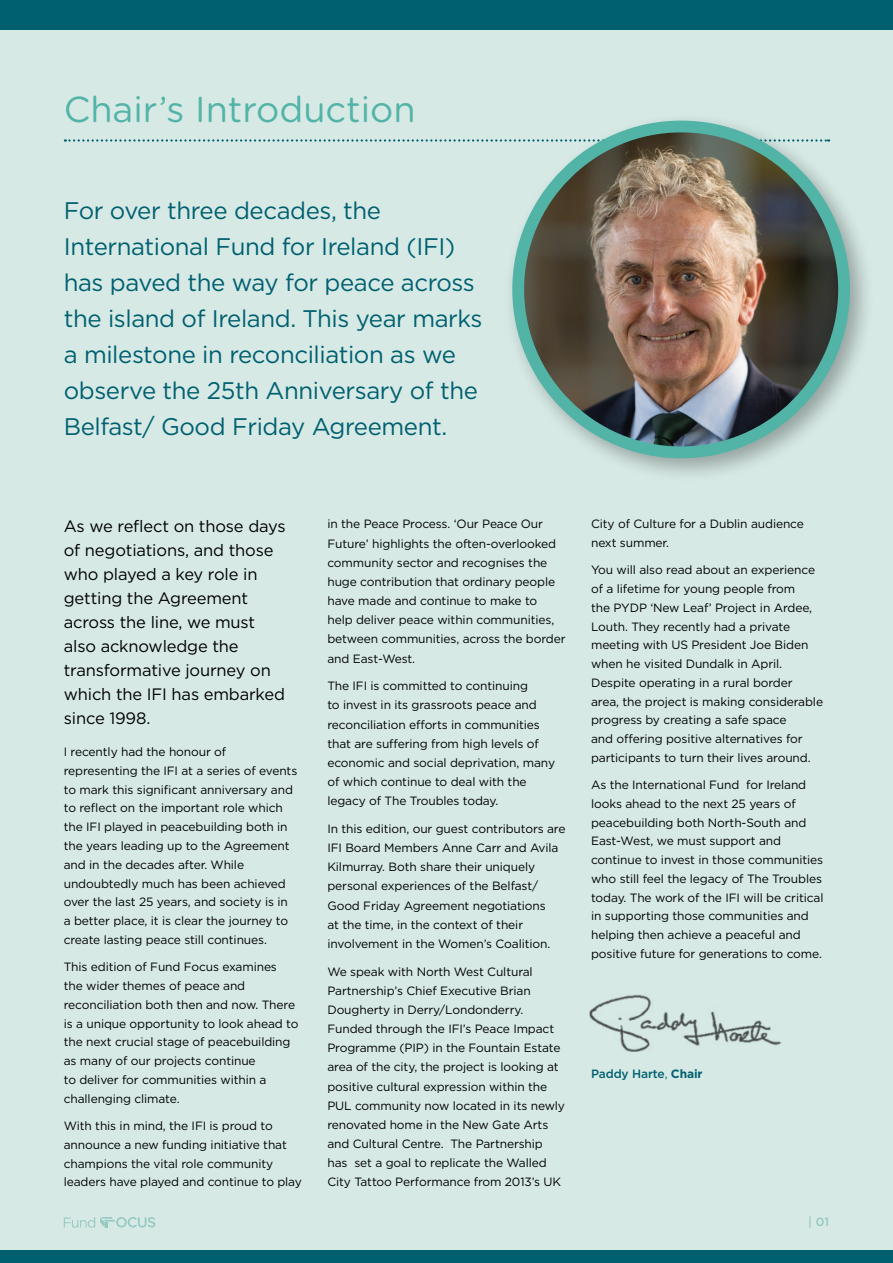
<style>
.page{position:relative;width:893px;height:1263px;background:#d6e9e5}
.page>*{position:absolute;margin:0;border:0;box-sizing:border-box;transform-origin:0 0}
.t1{font:36px "Gotham Rounded";color:#52b3a7}
.t2{font:24px/36px "Gotham";letter-spacing:-.015em;color:#006070}
.t3{font:16.5px/24px "Gotham";letter-spacing:-.01em;color:#000}
.t4{font:12px/18.8px "Gotham";letter-spacing:-.01em;color:#000}
.t5{font:500 12px "Gotham";letter-spacing:-.01em;color:#006070}
.t6{font:500 12px "Gotham";color:#95cac2}
.s1{font-weight:400}
.s2{font-weight:700}
</style>
<div class="page">
<svg style="left:64px;top:1217px;width:91px;height:11px"></svg>
<svg style="left:65px;top:139px;width:438px;height:3px"></svg>
<img style="left:589px;top:994px;width:192px;height:57px">
<div style="left:0;top:0;width:893px;height:30px;background:#006070"></div>
<div style="left:0;top:1250px;width:893px;height:13px;background:#006070"></div>
<div style="left:503px;top:111px;width:372px;height:372px;background:#000;opacity:.3"></div>
<img style="left:518px;top:126px;width:326px;height:326px;border-radius:163px">
<div style="left:512px;top:121px;width:338px;height:337px;border:12px solid #52b3a7;border-radius:50%"></div>
<p class="t1" style="left:64px;top:85px;width:353px">Chair’s Introduction</p>
<p class="t2" style="left:64px;top:192px;width:420px">For over three decades, the International Fund for Ireland (IFI) has paved the way for peace across the island of Ireland. This year marks a milestone in reconciliation as we observe the 25th Anniversary of the Belfast/ Good Friday Agreement.</p>
<p class="t3" style="left:64px;top:514px;width:223px">As we reflect on those days of negotiations, and those who played a key role in getting the Agreement across the line, we must also acknowledge the transformative journey on which the IFI has embarked since 1998.</p>
<p class="t4" style="left:64px;top:742px;width:235px">I recently had the honour of representing the IFI at a series of events to mark this significant anniversary and to reflect on the important role which the IFI played in peacebuilding both in the years leading up to the Agreement and in the decades after. While undoubtedly much has been achieved over the last 25 years, and society is in a better place, it is clear the journey to create lasting peace still continues.</p>
<p class="t4" style="left:64px;top:957px;width:236px">This edition of Fund Focus examines the wider themes of peace and reconciliation both then and now. There is a unique opportunity to look ahead to the next crucial stage of peacebuilding as many of our projects continue<br>to deliver for communities within a challenging climate.</p>
<p class="t4" style="left:64px;top:1116px;width:240px">With this in mind, the IFI is proud to announce a new funding initiative that champions the vital role community leaders have played and continue to play</p>
<p class="t4" style="left:327px;top:514px;width:240px;line-height:19.2px">in the Peace Process. ‘Our Peace Our Future’ highlights the often-overlooked community sector and recognises the huge contribution that ordinary people have made and continue to make to help deliver peace within communities, between communities, across the border and East-West.</p>
<p class="t4" style="left:327px;top:676px;width:229px;line-height:19.2px">The IFI is committed to continuing<br>to invest in its grassroots peace and reconciliation efforts in communities that are suffering from high levels of economic and social deprivation, many of which continue to deal with the legacy of The Troubles today.</p>
<p class="t4" style="left:327px;top:819px;width:240px;line-height:19.2px">In this edition, our guest contributors are IFI Board Members Anne Carr and Avila Kilmurray. Both share their uniquely personal experiences of the Belfast/ Good Friday Agreement negotiations<br>at the time, in the context of their involvement in the Women’s Coalition.</p>
<p class="t4" style="left:327px;top:961px;width:239px;line-height:19.2px">We speak with North West Cultural Partnership’s Chief Executive Brian Dougherty in Derry/Londonderry.<br>Funded through the IFI’s Peace Impact Programme (PIP) in the Fountain Estate area of the city, the project is looking at positive cultural expression within the PUL community now located in its newly renovated home in the New Gate Arts and Cultural Centre. The Partnership has set a goal to replicate the Walled City Tattoo Performance from 2013’s UK</p>
<p class="t4" style="left:591px;top:514px;width:214px">City of Culture for a Dublin audience next summer.</p>
<p class="t4" style="left:591px;top:560px;width:234px">You will also read about an experience of a lifetime for young people from<br>the PYDP ‘New Leaf’ Project in Ardee, Louth. They recently had a private meeting with US President Joe Biden when he visited Dundalk in April.<br>Despite operating in a rural border area, the project is making considerable progress by creating a safe space<br>and offering positive alternatives for participants to turn their lives around.</p>
<p class="t4" style="left:591px;top:775px;width:234px">As the International Fund for Ireland looks ahead to the next 25 years of peacebuilding both North-South and East-West, we must support and continue to invest in those communities who still feel the legacy of The Troubles today. The work of the IFI will be critical in supporting those communities and helping then achieve a peaceful and positive future for generations to come.</p>
<p class="t5" style="left:591px;top:1066px;width:113px">Paddy Harte<span class="s1">,</span> <span class="s2">Chair</span></p>
<p class="t6" style="left:808px;top:1214px;width:22px">| 01</p>
</div>
